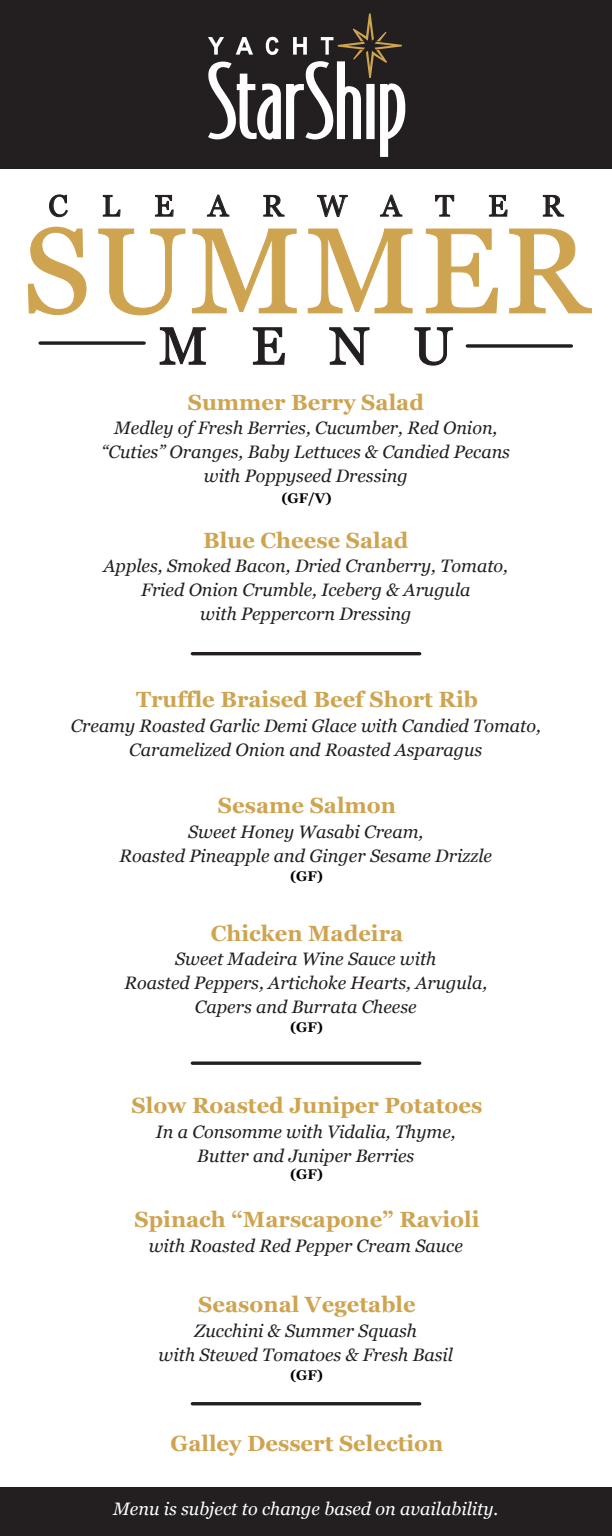
<style>
.page{position:relative;width:612px;height:1536px;background:#fff}
.page>*{position:absolute;margin:0;border:0;box-sizing:border-box;transform-origin:0 0}
.t1{font:121px "Georgia";letter-spacing:.03em;color:#cea450}
.t2{font:52.6px "Georgia";color:#231f20}
.t3{font:30px "Georgia";letter-spacing:1.14em;color:#231f20}
.t4{font:700 22px "Georgia";color:#cea450}
.t5{font:italic 18px/24px "Georgia";color:#231f20;text-align:center}
.t6{font:italic 18px "Georgia";color:#fff}
.t7{font:700 14px "Georgia";color:#000}
</style>
<div class="page">
<div style="left:0;top:1488px;width:612px;height:48px;background:#231f20"></div>
<div style="left:0;top:0;width:612px;height:168px;background:#231f20"></div>
<svg style="left:208px;top:13px;width:197px;height:144px"></svg>
<svg style="left:28px;top:227px;width:58px;height:88px"></svg>
<svg style="left:98px;top:229px;width:87px;height:86px"></svg>
<svg style="left:192px;top:229px;width:105px;height:84px"></svg>
<svg style="left:308px;top:229px;width:105px;height:84px"></svg>
<svg style="left:426px;top:229px;width:72px;height:84px"></svg>
<svg style="left:509px;top:229px;width:83px;height:84px"></svg>
<svg style="left:159px;top:327px;width:47px;height:38px"></svg>
<svg style="left:252px;top:327px;width:33px;height:38px"></svg>
<svg style="left:329px;top:327px;width:41px;height:39px"></svg>
<svg style="left:414px;top:327px;width:39px;height:39px"></svg>
<svg style="left:49px;top:194px;width:19px;height:24px"></svg>
<svg style="left:102px;top:194px;width:19px;height:23px"></svg>
<svg style="left:155px;top:194px;width:19px;height:23px"></svg>
<svg style="left:206px;top:194px;width:24px;height:23px"></svg>
<svg style="left:263px;top:194px;width:22px;height:23px"></svg>
<svg style="left:317px;top:194px;width:31px;height:23px"></svg>
<svg style="left:380px;top:194px;width:23px;height:23px"></svg>
<svg style="left:435px;top:194px;width:20px;height:23px"></svg>
<svg style="left:488px;top:194px;width:20px;height:23px"></svg>
<svg style="left:542px;top:194px;width:23px;height:23px"></svg>
<svg style="left:40px;top:341px;width:104px;height:4px"></svg>
<svg style="left:467px;top:344px;width:104px;height:4px"></svg>
<hr style="left:192px;top:652px;width:228px;height:3px;background:#231f20">
<svg style="left:192px;top:1061px;width:228px;height:4px"></svg>
<hr style="left:192px;top:1402px;width:228px;height:3px;background:#231f20">
<h3 class="t3" style="left:48px;top:184px;width:516px">CLEARWATER</h3>
<h1 class="t1" style="left:23px;top:183px;width:567px">SUMMER</h1>
<h2 class="t2" style="left:159px;top:308px;width:295px">MENU</h2>
<p class="t4" style="left:188px;top:386px;width:238px">Summer Berry Salad</p>
<p class="t5" style="left:102px;top:415px;width:410px">Medley of Fresh Berries, Cucumber, Red Onion, “Cuties” Oranges, Baby Lettuces &amp; Candied Pecans with Poppyseed Dressing</p>
<p class="t7" style="left:281px;top:487px;width:52px">(GF/V)</p>
<p class="t4" style="left:203px;top:524px;width:207px">Blue Cheese Salad</p>
<p class="t5" style="left:104px;top:553px;width:406px">Apples, Smoked Bacon, Dried Cranberry, Tomato,<br>Fried Onion Crumble, Iceberg &amp; Arugula<br>with Peppercorn Dressing</p>
<p class="t4" style="left:136px;top:683px;width:344px">Truffle Braised Beef Short Rib</p>
<p class="t5" style="left:71px;top:713px;width:472px">Creamy Roasted Garlic Demi Glace with Candied Tomato,<br>Caramelized Onion and Roasted Asparagus</p>
<p class="t4" style="left:218px;top:789px;width:180px">Sesame Salmon</p>
<p class="t5" style="left:120px;top:819px;width:374px">Sweet Honey Wasabi Cream,<br>Roasted Pineapple and Ginger Sesame Drizzle</p>
<p class="t7" style="left:290px;top:866px;width:35px">(GF)</p>
<p class="t4" style="left:211px;top:917px;width:194px">Chicken Madeira</p>
<p class="t5" style="left:124px;top:946px;width:364px">Sweet Madeira Wine Sauce with<br>Roasted Peppers, Artichoke Hearts, Arugula,<br>Capers and Burrata Cheese</p>
<p class="t7" style="left:290px;top:1017px;width:35px">(GF)</p>
<p class="t4" style="left:132px;top:1089px;width:352px">Slow Roasted Juniper Potatoes</p>
<p class="t5" style="left:156px;top:1119px;width:301px">In a Consomme with Vidalia, Thyme,<br>Butter and Juniper Berries</p>
<p class="t7" style="left:290px;top:1164px;width:35px">(GF)</p>
<p class="t4" style="left:134px;top:1203px;width:347px">Spinach “Marscapone” Ravioli</p>
<p class="t5" style="left:149px;top:1233px;width:316px">with Roasted Red Pepper Cream Sauce</p>
<p class="t4" style="left:198px;top:1288px;width:219px">Seasonal Vegetable</p>
<p class="t5" style="left:159px;top:1318px;width:296px">Zucchini &amp; Summer Squash<br>with Stewed Tomatoes &amp; Fresh Basil</p>
<p class="t7" style="left:290px;top:1364px;width:35px">(GF)</p>
<p class="t4" style="left:171px;top:1426px;width:274px">Galley Dessert Selection</p>
<p class="t6" style="left:113px;top:1496px;width:387px">Menu is subject to change based on availability.</p>
</div>
